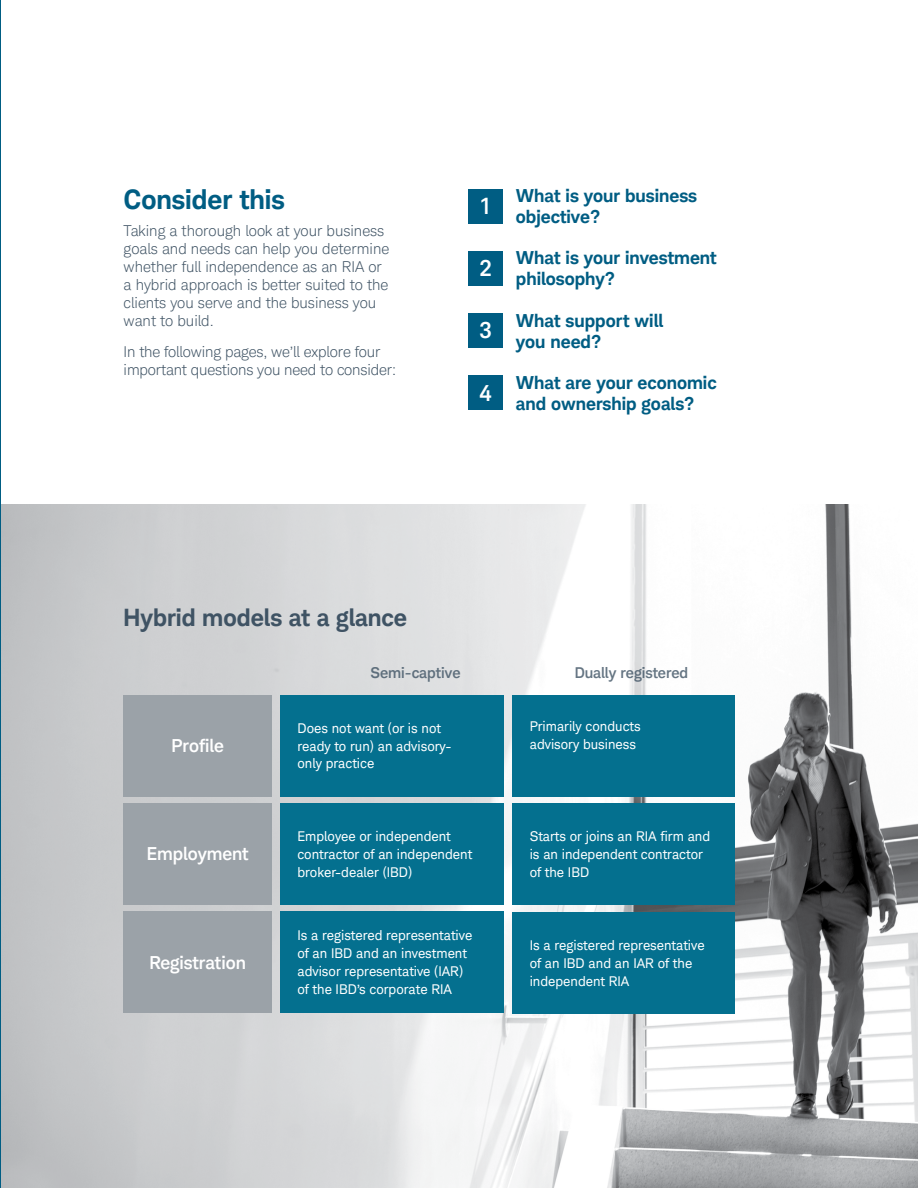
<style>
.page{position:relative;width:918px;height:1188px;background:#fff}
.page>*{position:absolute;margin:0;border:0;box-sizing:border-box;transform-origin:0 0}
.t1{font:700 27px "Charles Modern";color:#005d83}
.t2{font:700 24px "Charles Modern";color:#3f5364}
.t3{font:500 22.2px "Charles Modern";color:#fff}
.t4{font:700 18px/21px "Charles Modern";color:#005d83}
.t5{font:500 18px "Charles Modern";color:#fff}
.t6{font:300 15px/18px "Charles Modern";color:#3f5364}
.t7{font:500 15px "Charles Modern";color:#3f5364}
.t8{font:13.5px/18px "Charles Modern";color:#fff}
</style>
<div class="page">
<img style="left:1px;top:504px;width:917px;height:684px">
<hr style="left:0;top:0;width:1px;height:1188px;background:#005d83">
<div style="left:513px;top:695px;width:222px;height:102px;background:#04708f"></div>
<div style="left:124px;top:695px;width:148px;height:102px;background:#9ba2a8"></div>
<div style="left:280px;top:695px;width:224px;height:102px;background:#04708f"></div>
<div style="left:513px;top:803px;width:222px;height:102px;background:#04708f"></div>
<div style="left:124px;top:803px;width:148px;height:102px;background:#9ba2a8"></div>
<div style="left:280px;top:803px;width:224px;height:102px;background:#04708f"></div>
<div style="left:513px;top:912px;width:222px;height:102px;background:#04708f"></div>
<div style="left:124px;top:911px;width:148px;height:102px;background:#9ba2a8"></div>
<div style="left:280px;top:911px;width:224px;height:102px;background:#04708f"></div>
<div style="left:469px;top:189px;width:34px;height:34px;background:#005d83"></div>
<div style="left:469px;top:251px;width:34px;height:34px;background:#005d83"></div>
<div style="left:469px;top:313px;width:34px;height:34px;background:#005d83"></div>
<div style="left:469px;top:375px;width:34px;height:35px;background:#005d83"></div>
<h1 class="t1" style="left:124px;top:183px;width:163px">Consider this</h1>
<p class="t6" style="left:124px;top:221px;width:267px">Taking a thorough look at your business goals and needs can help you determine whether full independence as an RIA or a hybrid approach is better suited to the clients you serve and the business you want to build.</p>
<p class="t6" style="left:124px;top:343px;width:274px">In the following pages, we’ll explore four important questions you need to consider:</p>
<h3 class="t3" style="left:480px;top:193px;width:14px">1</h3>
<h3 class="t3" style="left:480px;top:255px;width:14px">2</h3>
<h3 class="t3" style="left:480px;top:317px;width:14px">3</h3>
<h3 class="t3" style="left:480px;top:379px;width:14px">4</h3>
<h3 class="t4" style="left:516px;top:185px;width:183px">What is your business objective?</h3>
<h3 class="t4" style="left:516px;top:247px;width:202px">What is your investment philosophy?</h3>
<h3 class="t4" style="left:516px;top:310px;width:149px">What support will you need?</h3>
<h3 class="t4" style="left:516px;top:372px;width:202px">What are your economic and ownership goals?</h3>
<h2 class="t2" style="left:124px;top:603px;width:285px">Hybrid models at a glance</h2>
<p class="t7" style="left:370px;top:663px;width:92px">Semi-captive</p>
<p class="t7" style="left:574px;top:663px;width:115px">Dually registered</p>
<p class="t8" style="left:530px;top:717px;width:112px">Primarily conducts</p>
<p class="t8" style="left:297px;top:719px;width:156px">Does not want (or is not ready to run) an advisory&shy;only practice</p>
<h3 class="t5" style="left:172px;top:735px;width:54px">Profile</h3>
<p class="t8" style="left:530px;top:735px;width:108px">advisory business</p>
<h3 class="t5" style="left:147px;top:843px;width:103px">Employment</h3>
<h3 class="t5" style="left:149px;top:951px;width:98px">Registration</h3>
<p class="t8" style="left:297px;top:827px;width:176px">Employee or independent contractor of an independent broker-dealer (IBD)</p>
<p class="t8" style="left:297px;top:926px;width:176px">Is a registered representative of an IBD and an investment advisor representative (IAR) of the IBD’s corporate RIA</p>
<p class="t8" style="left:530px;top:827px;width:182px">Starts or joins an RIA firm and is an independent contractor of the IBD</p>
<p class="t8" style="left:530px;top:936px;width:176px">Is a registered representative of an IBD and an IAR of the independent RIA</p>
</div>
